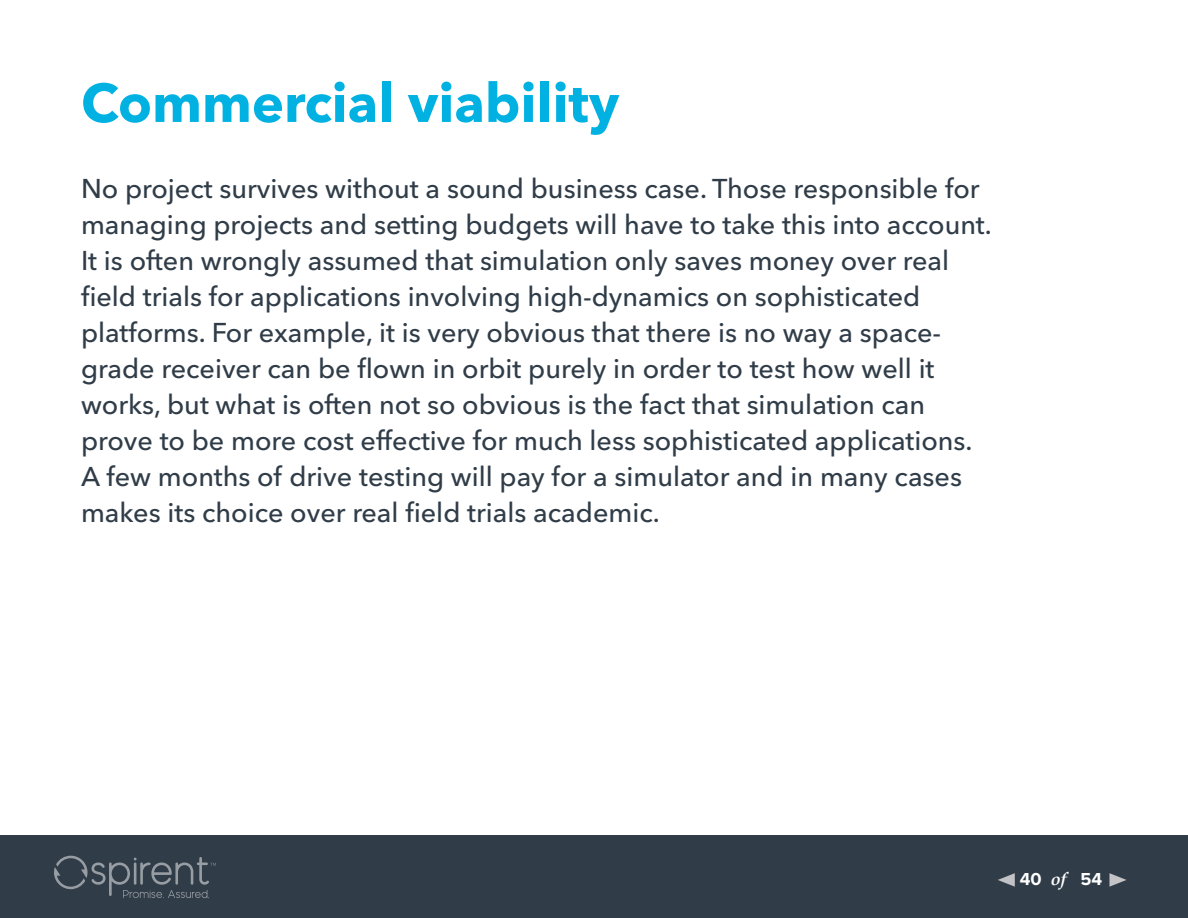
<style>
.page{position:relative;width:1188px;height:918px;background:#fff}
.page>*{position:absolute;margin:0;border:0;box-sizing:border-box;transform-origin:0 0}
.t1{font:700 54px "Avenir Next LT Pro";color:#00b1e2}
.t2{font:500 27px/36px "Avenir Next LT Pro";color:#303d48}
.t3{font:700 18px "Proxima Nova";color:#fff}
.s1{font-family:"Book Antiqua";font-style:italic}
</style>
<div class="page">
<div style="left:0;top:836px;width:1188px;height:82px;background:#303d48"></div>
<svg style="left:54px;top:856px;width:162px;height:42px"></svg>
<svg style="left:1109px;top:873px;width:18px;height:14px"></svg>
<svg style="left:998px;top:873px;width:17px;height:14px"></svg>
<h1 class="t1" style="left:81px;top:80px;width:540px">Commercial viability</h1>
<p class="t2" style="left:81px;top:171px;width:912px">No project survives without a sound business case. Those responsible for managing projects and setting budgets will have to take this into account.<br>It is often wrongly assumed that simulation only saves money over real field trials for applications involving high-dynamics on sophisticated platforms. For example, it is very obvious that there is no way a space&shy;grade receiver can be flown in orbit purely in order to test how well it works, but what is often not so obvious is the fact that simulation can prove to be more cost effective for much less sophisticated applications.<br>A few months of drive testing will pay for a simulator and in many cases makes its choice over real field trials academic.</p>
<p class="t3" style="left:1020px;top:872px;width:84px">40 <span class="s1">of</span> 54</p>
</div>
